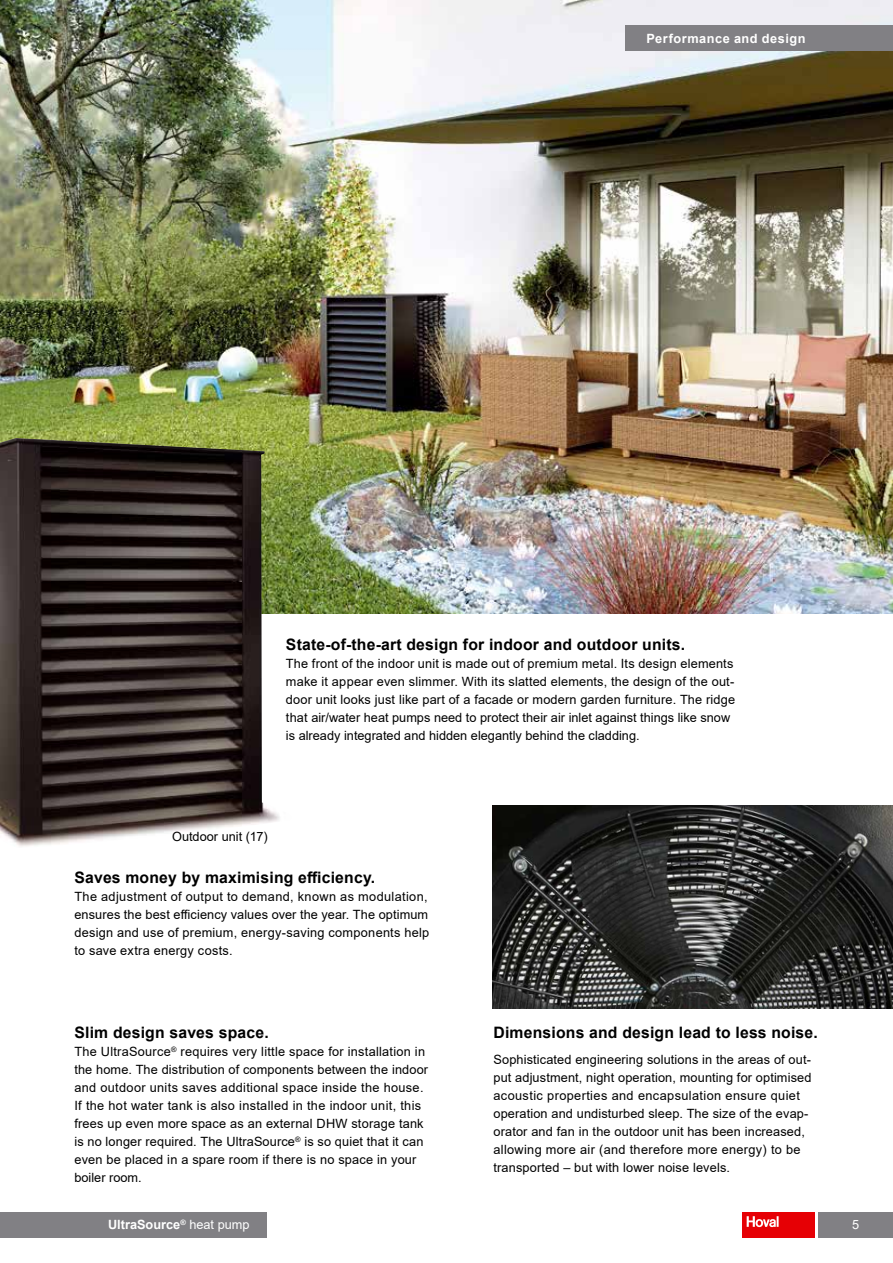
<style>
.page{position:relative;width:893px;height:1263px;background:#fff}
.page>*{position:absolute;margin:0;border:0;box-sizing:border-box;transform-origin:0 0}
.t1{font:700 15.75px "Arial";letter-spacing:.01em;color:#000}
.t2{font:12.75px/18px "Arial";letter-spacing:.01em;color:#000}
.t3{font:700 12.75px "Arial";letter-spacing:.04em;color:#fff}
.t4{font:700 12.75px "Arial";color:#fff}
.t5{font:12.75px "Arial";color:#fff}
.s1{font-weight:400}
</style>
<div class="page">
<img style="left:0;top:0;width:893px;height:613px">
<div style="left:626px;top:26px;width:267px;height:25px;background:#818084"></div>
<img style="left:0;top:438px;width:291px;height:409px">
<img style="left:492px;top:805px;width:401px;height:204px">
<div style="left:742px;top:1212px;width:73px;height:25px;background:#e60005"></div>
<svg style="left:747px;top:1216px;width:32px;height:11px"></svg>
<div style="left:819px;top:1212px;width:74px;height:25px;background:#818084"></div>
<div style="left:0;top:1212px;width:267px;height:25px;background:#818084"></div>
<p class="t3" style="left:646px;top:30px;width:161px">Performance and design</p>
<p class="t1" style="left:286px;top:633px;width:401px">State-of-the-art design for indoor and outdoor units.</p>
<p class="t2" style="left:286px;top:654px;width:451px">The front of the indoor unit is made out of premium metal. Its design elements make it appear even slimmer. With its slatted elements, the design of the out&shy;door unit looks just like part of a facade or modern garden furniture. The ridge that air/water heat pumps need to protect their air inlet against things like snow is already integrated and hidden elegantly behind the cladding.</p>
<p class="t2" style="left:172px;top:827px;width:97px">Outdoor unit (17)</p>
<p class="t1" style="left:74px;top:866px;width:302px">Saves money by maximising efficiency.</p>
<p class="t2" style="left:74px;top:888px;width:356px">The adjustment of output to demand, known as modulation, ensures the best efficiency values over the year. The optimum design and use of premium, energy-saving components help to save extra energy costs.</p>
<p class="t1" style="left:74px;top:1022px;width:196px">Slim design saves space.</p>
<p class="t2" style="left:74px;top:1043px;width:355px">The UltraSource<sup>®</sup> requires very little space for installation in the home. The distribution of components between the indoor and outdoor units saves additional space inside the house.<br>If the hot water tank is also installed in the indoor unit, this frees up even more space as an external DHW storage tank is no longer required. The UltraSource<sup>®</sup> is so quiet that it can even be placed in a spare room if there is no space in your boiler room.</p>
<p class="t1" style="left:493px;top:1022px;width:326px">Dimensions and design lead to less noise.</p>
<p class="t2" style="left:493px;top:1050px;width:319px">Sophisticated engineering solutions in the areas of out&shy;put adjustment, night operation, mounting for optimised acoustic properties and encapsulation ensure quiet operation and undisturbed sleep. The size of the evap&shy;orator and fan in the outdoor unit has been increased, allowing more air (and therefore more energy) to be transported – but with lower noise levels.</p>
<p class="t4" style="left:108px;top:1216px;width:143px">UltraSource<sup>®</sup> <span class="s1">heat pump</span></p>
<p class="t5" style="left:852px;top:1216px;width:9px">5</p>
</div>
